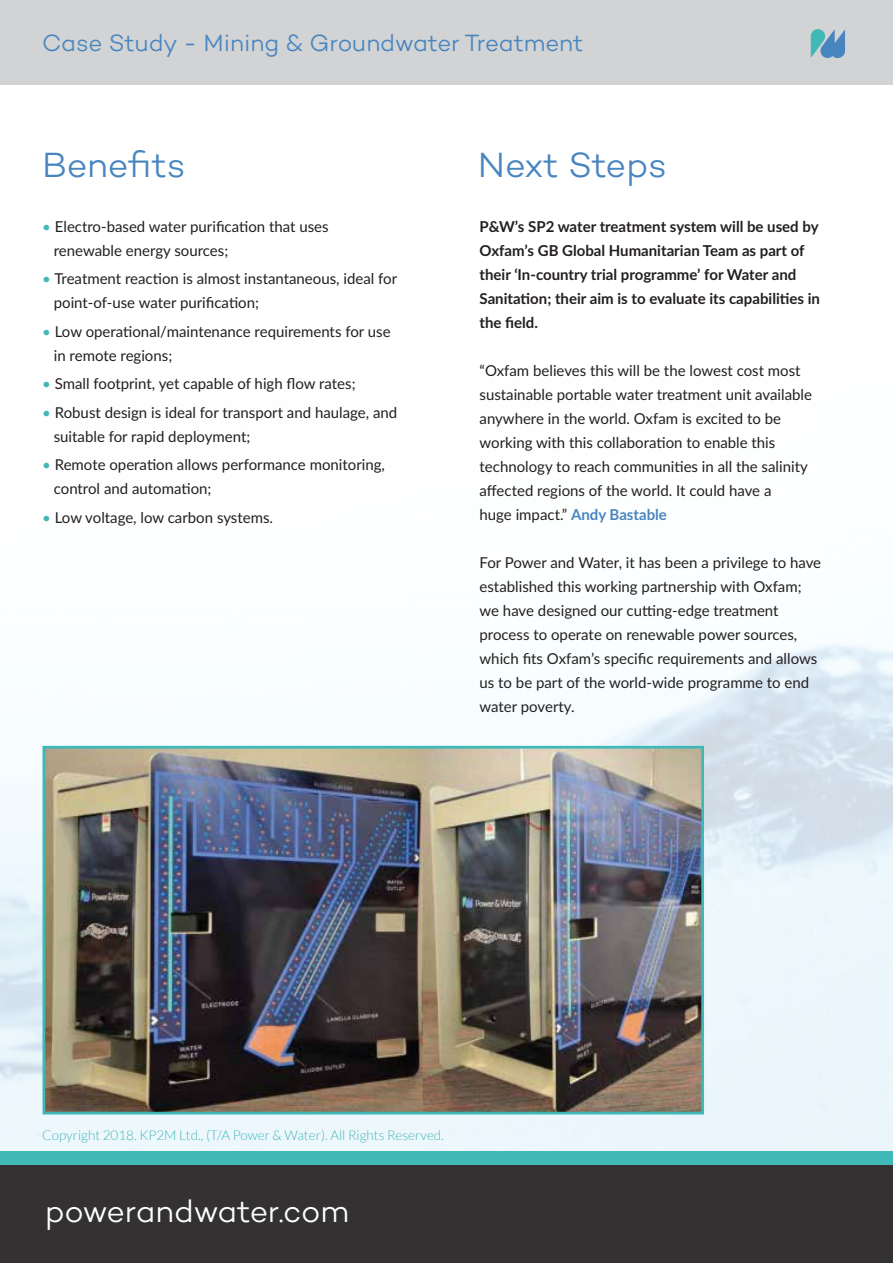
<style>
.page{position:relative;width:893px;height:1263px;background:#fff}
.page>*{position:absolute;margin:0;border:0;box-sizing:border-box;transform-origin:0 0}
.t1{font:35.7px "Campton Light DEMO";letter-spacing:-.01em;color:#4885bf}
.t2{font:31.8px "Campton Light DEMO";letter-spacing:-.01em;color:#fff}
.t3{font:24px "Campton Light DEMO";color:#4885bf}
.t4{font:15px/24px "Lato";color:#231f20}
.t5{font:700 15px/24px "Lato";color:#231f20}
.t6{font:300 13.5px "Lato";color:#40b8b7}
.s1{font-weight:700;color:#4885bf}
.s2{color:#40b8b7}
</style>
<div class="page">
<img style="left:0;top:642px;width:893px;height:510px">
<div style="left:0;top:0;width:893px;height:84px;background:#d1d3d4"></div>
<div style="left:0;top:1152px;width:893px;height:51px;background:#40b8b7"></div>
<div style="left:0;top:1166px;width:893px;height:97px;background:#333132"></div>
<img style="left:47px;top:750px;width:653px;height:360px">
<div style="left:43px;top:746px;width:661px;height:368px;border:3px solid #40b8b7"></div>
<svg style="left:811px;top:29px;width:34px;height:29px"></svg>
<h3 class="t3" style="left:42px;top:31px;width:543px">Case Study - Mining &amp; Groundwater Treatment</h3>
<h1 class="t1" style="left:42px;top:146px;width:145px">Benefits</h1>
<h1 class="t1" style="left:478px;top:146px;width:190px">Next Steps</h1>
<p class="t5" style="left:480px;top:214px;width:342px">P&amp;W’s SP2 water treatment system will be used by Oxfam’s GB Global Humanitarian Team as part of their ‘In-country trial programme’ for Water and Sanitation; their aim is to evaluate its capabilities in the field.</p>
<p class="t4" style="left:480px;top:358px;width:334px">“Oxfam believes this will be the lowest cost most sustainable portable water treatment unit available anywhere in the world. Oxfam is excited to be working with this collaboration to enable this technology to reach communities in all the salinity affected regions of the world. It could have a<br>huge impact.” <span class="s1">Andy Bastable</span></p>
<p class="t4" style="left:480px;top:550px;width:343px">For Power and Water, it has been a privilege to have established this working partnership with Oxfam; we have designed our cutting-edge treatment process to operate on renewable power sources, which fits Oxfam’s specific requirements and allows us to be part of the world-wide programme to end water poverty.</p>
<p class="t4" style="left:54px;top:214px;width:276px;text-indent:-12px"><span class="s2">•</span> Electro-based water purification that uses renewable energy sources;</p>
<p class="t4" style="left:54px;top:266px;width:345px;text-indent:-12px"><span class="s2">•</span> Treatment reaction is almost instantaneous, ideal for point-of-use water purification;</p>
<p class="t4" style="left:54px;top:319px;width:338px;text-indent:-12px"><span class="s2">•</span> Low operational/maintenance requirements for use in remote regions;</p>
<p class="t4" style="left:42px;top:371px;width:315px"><span class="s2">•</span> Small footprint, yet capable of high flow rates;</p>
<p class="t4" style="left:54px;top:400px;width:345px;text-indent:-12px"><span class="s2">•</span> Robust design is ideal for transport and haulage, and suitable for rapid deployment;</p>
<p class="t4" style="left:54px;top:452px;width:333px;text-indent:-12px"><span class="s2">•</span> Remote operation allows performance monitoring, control and automation;</p>
<p class="t4" style="left:42px;top:505px;width:232px"><span class="s2">•</span> Low voltage, low carbon systems.</p>
<p class="t6" style="left:42px;top:1128px;width:403px">Copyright 2018. KP2M Ltd., (T/A Power &amp; Water). All Rights Reserved.</p>
<h2 class="t2" style="left:45px;top:1195px;width:306px">powerandwater.com</h2>
</div>
